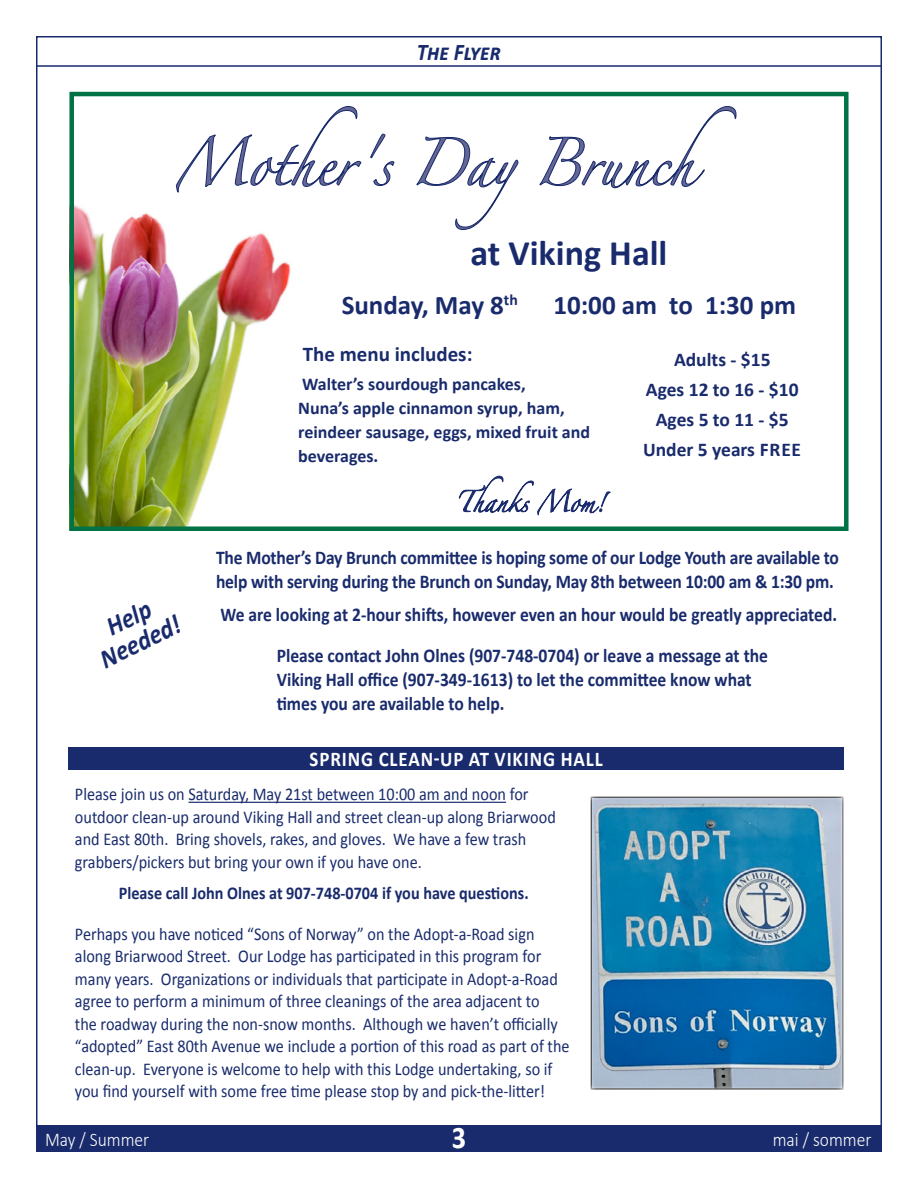
<style>
.page{position:relative;width:918px;height:1188px;background:#fff}
.page>*{position:absolute;margin:0;border:0;box-sizing:border-box;transform-origin:0 0}
.t1{font:700 36px "Calibri";color:#192b6c}
.t2{font:700 31.5px "Calibri";color:#fff;scale:.9 1}
.t3{font:italic 700 27.3px/26.2px "Calibri";color:#192b6c;text-align:center;scale:.9 1}
.t4{font:700 27px "Calibri";color:#192b6c}
.t5{font:italic 700 24px "Calibri";color:#192b6c;scale:.9 1}
.t6{font:700 21px "Calibri";letter-spacing:.05em;color:#fff;scale:.9 1}
.t7{font:700 21px "Calibri";color:#192b6c}
.t8{font:700 19.5px/24px "Calibri";color:#192b6c;scale:.9 1}
.t9{font:700 19.5px/30px "Calibri";color:#192b6c;text-align:center}
.t10{font:300 19.5px "Calibri";color:#fff;scale:.9 1}
.t11{font:18px/22.5px "Calibri";color:#192b6c;scale:.9 1}
.t12{font:700 18px/24px "Calibri";color:#192b6c}
.t13{font:700 18px "Calibri";color:#192b6c;scale:.9 1}
</style>
<div class="page">
<div style="left:36px;top:1125px;width:846px;height:27px;background:#192b6c"></div>
<hr style="left:36px;top:65px;width:846px;height:2px;background:#192b6c">
<div style="left:68px;top:747px;width:776px;height:22px;background:#192b6c"></div>
<img style="left:74px;top:204px;width:217px;height:322px">
<div style="left:69px;top:92px;width:780px;height:439px;border:4px solid #007246"></div>
<svg style="left:175px;top:106px;width:562px;height:125px"></svg>
<svg style="left:459px;top:476px;width:151px;height:39px"></svg>
<hr style="left:188px;top:802px;width:318px;height:1px;background:#192b6c">
<img style="left:593px;top:799px;width:248px;height:288px">
<h3 class="t5" style="left:417px;top:35px;width:95px">The Flyer</h3>
<h1 class="t1" style="left:470px;top:227px;width:199px">at Viking Hall</h1>
<h3 class="t4" style="left:342px;top:286px;width:178px">Sunday, May 8<sup>th</sup></h3>
<h3 class="t4" style="left:553px;top:286px;width:244px">10:00 am to 1:30 pm</h3>
<p class="t7" style="left:303px;top:340px;width:171px">The menu includes:</p>
<p class="t12" style="left:298px;top:371px;width:294px">Walter’s sourdough pancakes,<br>Nuna’s apple cinnamon syrup, ham, reindeer sausage, eggs, mixed fruit and beverages.</p>
<p class="t9" style="left:643px;top:344px;width:160px">Adults - $15<br>Ages 12 to 16 - $10<br>Ages 5 to 11 - $5<br>Under 5 years FREE</p>
<h3 class="t3" style="left:84px;top:624px;width:97px;rotate:-26deg">Help<br>Needed!</h3>
<p class="t8" style="left:216px;top:545px;width:694px">The Mother’s Day Brunch committee is hoping some of our Lodge Youth are available to help with serving during the Brunch on Sunday, May 8th between 10:00 am &amp; 1:30 pm.</p>
<p class="t8" style="left:220px;top:602px;width:687px">We are looking at 2-hour shifts, however even an hour would be greatly appreciated.</p>
<p class="t8" style="left:277px;top:643px;width:547px">Please contact John Olnes (907-748-0704) or leave a message at the<br>Viking Hall office (907-349-1613) to let the committee know what times you are available to help.</p>
<p class="t6" style="left:310px;top:744px;width:327px">SPRING CLEAN-UP AT VIKING HALL</p>
<p class="t11" style="left:75px;top:783px;width:536px">Please join us on Saturday, May 21st between 10:00 am and noon for outdoor clean-up around Viking Hall and street clean-up along Briarwood and East 80th. Bring shovels, rakes, and gloves. We have a few trash grabbers/pickers but bring your own if you have one.</p>
<p class="t13" style="left:119px;top:881px;width:457px">Please call John Olnes at 907-748-0704 if you have questions.</p>
<p class="t11" style="left:75px;top:922px;width:551px">Perhaps you have noticed “Sons of Norway” on the Adopt-a-Road sign along Briarwood Street. Our Lodge has participated in this program for many years. Organizations or individuals that participate in Adopt-a-Road agree to perform a minimum of three cleanings of the area adjacent to<br>the roadway during the non-snow months. Although we haven’t officially “adopted” East 80th Avenue we include a portion of this road as part of the clean-up. Everyone is welcome to help with this Lodge undertaking, so if you find yourself with some free time please stop by and pick-the-litter!</p>
<h2 class="t2" style="left:452px;top:1115px;width:17px">3</h2>
<p class="t10" style="left:45px;top:1127px;width:117px">May / Summer</p>
<p class="t10" style="left:773px;top:1127px;width:111px">mai / sommer</p>
</div>
